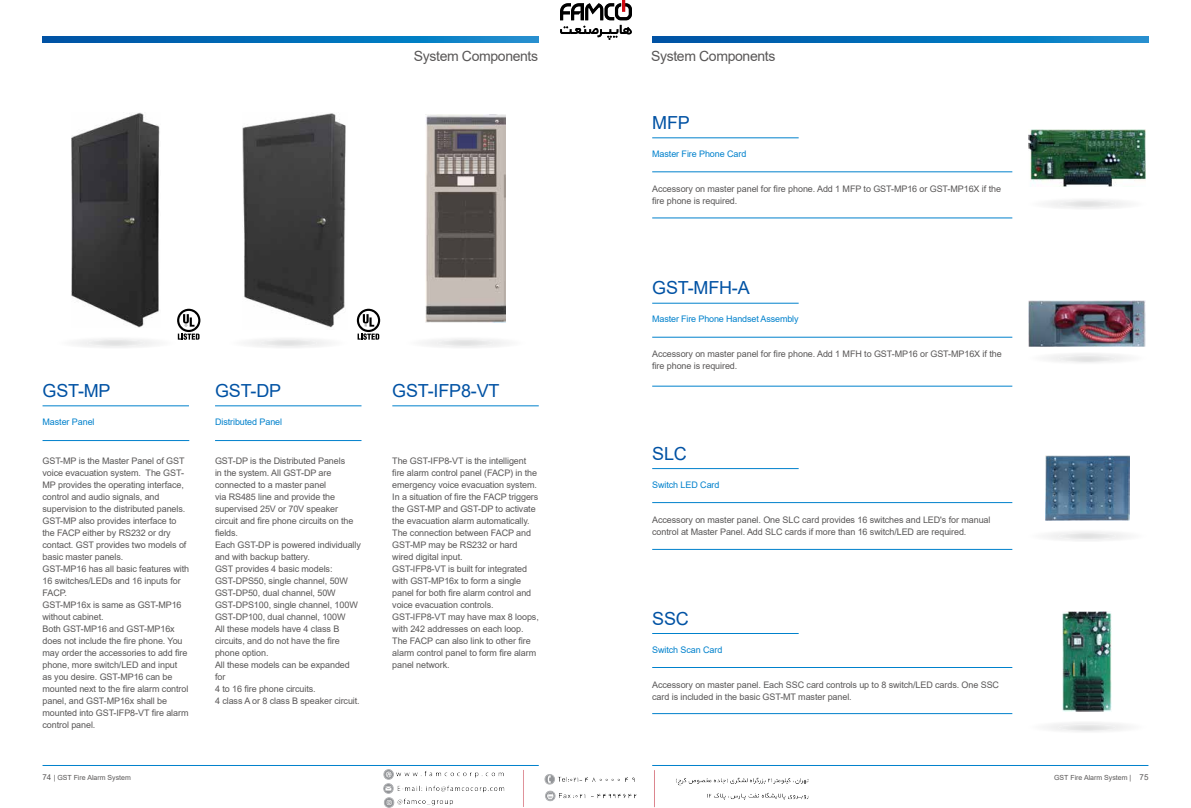
<style>
.page{position:relative;width:1191px;height:808px;background:#fff}
.page>*{position:absolute;margin:0;border:0;box-sizing:border-box;transform-origin:0 0}
.t1{font:18px "Arial";letter-spacing:-.01em;color:#0052a4}
.t2{font:14px "Arial";letter-spacing:-.025em;color:#595757}
.t3{font:9px/12px "Arial";letter-spacing:-.01em;color:#595757}
.t4{font:9px "Arial";letter-spacing:-.01em;color:#0081cc}
.t5{font:7px "Arial";color:#595757}
.s1{font-size:8px}
</style>
<div class="page">
<svg style="left:43px;top:37px;width:496px;height:6px;background:#056fb9"></svg>
<svg style="left:652px;top:37px;width:496px;height:6px;background:#056fb9"></svg>
<hr style="left:43px;top:765px;width:496px;height:1px;background:#0081cc">
<hr style="left:652px;top:765px;width:496px;height:1px;background:#0081cc">
<hr style="left:43px;top:440px;width:146px;height:1px;background:#0081cc">
<hr style="left:43px;top:405px;width:146px;height:1px;background:#0081cc">
<hr style="left:215px;top:405px;width:146px;height:1px;background:#0081cc">
<hr style="left:392px;top:405px;width:147px;height:1px;background:#0081cc">
<img style="left:425px;top:114px;width:80px;height:209px">
<hr style="left:215px;top:440px;width:146px;height:1px;background:#0081cc">
<img style="left:242px;top:113px;width:104px;height:215px">
<img style="left:71px;top:113px;width:89px;height:215px">
<hr style="left:652px;top:171px;width:360px;height:1px;background:#0081cc">
<hr style="left:652px;top:137px;width:146px;height:1px;background:#0081cc">
<hr style="left:652px;top:502px;width:360px;height:1px;background:#0081cc">
<hr style="left:652px;top:468px;width:146px;height:1px;background:#0081cc">
<hr style="left:652px;top:218px;width:360px;height:1px;background:#0081cc">
<hr style="left:652px;top:337px;width:360px;height:1px;background:#0081cc">
<hr style="left:652px;top:303px;width:146px;height:1px;background:#0081cc">
<hr style="left:652px;top:386px;width:360px;height:1px;background:#0081cc">
<hr style="left:652px;top:549px;width:360px;height:1px;background:#0081cc">
<hr style="left:652px;top:667px;width:360px;height:1px;background:#0081cc">
<hr style="left:652px;top:633px;width:146px;height:1px;background:#0081cc">
<hr style="left:652px;top:713px;width:360px;height:1px;background:#0081cc">
<img style="left:1028px;top:301px;width:117px;height:46px">
<img style="left:1028px;top:129px;width:117px;height:57px">
<img style="left:1045px;top:455px;width:84px;height:65px">
<img style="left:1062px;top:611px;width:50px;height:100px">
<svg style="left:177px;top:309px;width:23px;height:31px"></svg>
<svg style="left:357px;top:309px;width:23px;height:31px"></svg>
<img style="left:560px;top:0;width:71px;height:40px">
<img style="left:383px;top:770px;width:425px;height:38px">
<h2 class="t2" style="left:414px;top:47px;width:126px">System Components</h2>
<h2 class="t2" style="left:651px;top:47px;width:126px">System Components</h2>
<h1 class="t1" style="left:652px;top:110px;width:39px">MFP</h1>
<p class="t4" style="left:652px;top:148px;width:96px">Master Fire Phone Card</p>
<p class="t3" style="left:652px;top:183px;width:350px">Accessory on master panel for fire phone. Add 1 MFP to GST-MP16 or GST-MP16X if the fire phone is required.</p>
<h1 class="t1" style="left:43px;top:378px;width:70px">GST-MP</h1>
<p class="t4" style="left:43px;top:416px;width:54px">Master Panel</p>
<p class="t3" style="left:43px;top:455px;width:148px">GST-MP is the Master Panel of GST voice evacuation system. The GST-<br>MP provides the operating interface, control and audio signals, and supervision to the distributed panels.<br>GST-MP also provides interface to the FACP either by RS232 or dry contact. GST provides two models of basic master panels.<br>GST-MP16 has all basic features with<br>16 switches/LEDs and 16 inputs for<br>FACP.<br>GST-MP16x is same as GST-MP16 without cabinet.<br>Both GST-MP16 and GST-MP16x does not include the fire phone. You may order the accessories to add fire phone, more switch/LED and input<br>as you desire. GST-MP16 can be mounted next to the fire alarm control panel, and GST-MP16x shall be mounted into GST-IFP8-VT fire alarm control panel.</p>
<p class="t3" style="left:215px;top:455px;width:147px">GST-DP is the Distributed Panels<br>in the system. All GST-DP are connected to a master panel<br>via RS485 line and provide the supervised 25V or 70V speaker circuit and fire phone circuits on the fields.<br>Each GST-DP is powered individually and with backup battery.<br>GST provides 4 basic models:<br>GST-DPS50, single channel, 50W<br>GST-DP50, dual channel, 50W<br>GST-DPS100, single channel, 100W<br>GST-DP100, dual channel, 100W<br>All these models have 4 class B circuits, and do not have the fire phone option.<br>All these models can be expanded for<br>4 to 16 fire phone circuits.<br>4 class A or 8 class B speaker circuit.</p>
<p class="t3" style="left:392px;top:455px;width:148px">The GST-IFP8-VT is the intelligent fire alarm control panel (FACP) in the emergency voice evacuation system.<br>In a situation of fire the FACP triggers the GST-MP and GST-DP to activate the evacuation alarm automatically.<br>The connection between FACP and<br>GST-MP may be RS232 or hard wired digital input.<br>GST-IFP8-VT is built for integrated with GST-MP16x to form a single panel for both fire alarm control and voice evacuation controls.<br>GST-IFP8-VT may have max 8 loops, with 242 addresses on each loop.<br>The FACP can also link to other fire alarm control panel to form fire alarm panel network.</p>
<h1 class="t1" style="left:215px;top:378px;width:68px">GST-DP</h1>
<p class="t4" style="left:215px;top:416px;width:69px">Distributed Panel</p>
<h1 class="t1" style="left:392px;top:378px;width:109px">GST-IFP8-VT</h1>
<h1 class="t1" style="left:652px;top:275px;width:99px">GST-MFH-A</h1>
<p class="t4" style="left:652px;top:313px;width:148px">Master Fire Phone Handset Assembly</p>
<p class="t3" style="left:652px;top:348px;width:351px">Accessory on master panel for fire phone. Add 1 MFH to GST-MP16 or GST-MP16X if the fire phone is required.</p>
<h1 class="t1" style="left:652px;top:441px;width:36px">SLC</h1>
<p class="t4" style="left:652px;top:478px;width:69px">Switch LED Card</p>
<p class="t3" style="left:652px;top:513px;width:340px">Accessory on master panel. One SLC card provides 16 switches and LED's for manual control at Master Panel. Add SLC cards if more than 16 switch/LED are required.</p>
<h1 class="t1" style="left:652px;top:606px;width:38px">SSC</h1>
<p class="t4" style="left:652px;top:643px;width:72px">Switch Scan Card</p>
<p class="t3" style="left:652px;top:678px;width:348px">Accessory on master panel. Each SSC card controls up to 8 switch/LED cards. One SSC card is included in the basic GST-MT master panel.</p>
<p class="t5" style="left:43px;top:772px;width:90px"><span class="s1">74</span> | GST Fire Alarm System</p>
<p class="t5" style="left:1054px;top:772px;width:96px">GST Fire Alarm System | <span class="s1">75</span></p>
</div>
